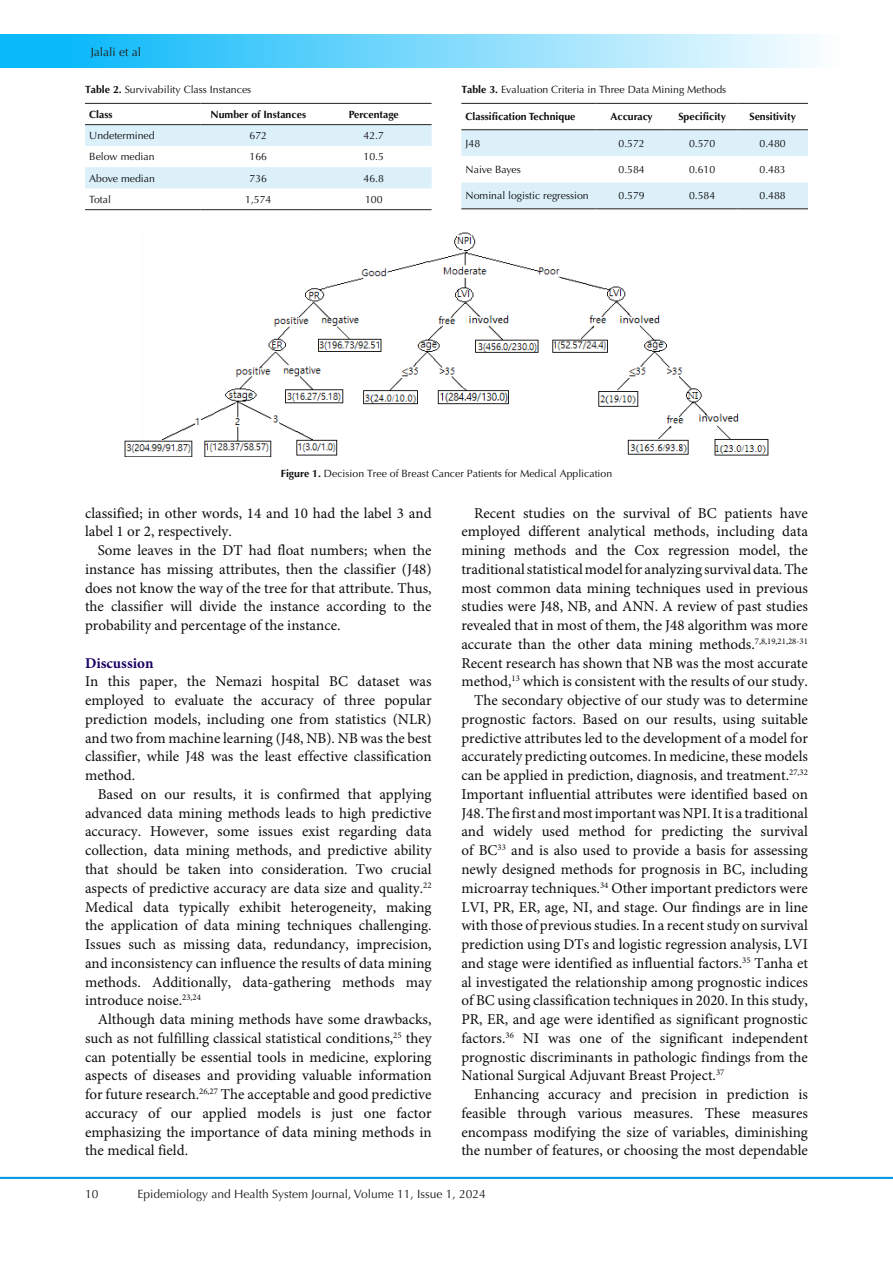
<style>
.page{position:relative;width:893px;height:1263px;background:#fff}
.page>*{position:absolute;margin:0;border:0;box-sizing:border-box;transform-origin:0 0}
.List_Paragraph{font:15px/18.8px "Minion Pro";color:#0d0d0d;text-align:justify}
.t1{font:700 15px "Minion Pro";color:#190066}
.t2{font:12px "Optima LT Std";color:#231f20}
.t3{font:10.5px "Optima LT Std";color:#0d0d0d}
.t4{font:700 10.5px "Optima LT Std";color:#0d0d0d}
.s1{font-weight:700}
</style>
<div class="page">
<hr style="left:0;top:1177px;width:893px;height:2px;background:#0099e5">
<div style="left:1px;top:35px;width:892px;height:33px;background:linear-gradient(to right,#00b4f9,#fff)"></div>
<svg style="left:85px;top:125px;width:347px;height:63px"></svg>
<hr style="left:85px;top:103px;width:116px;height:1px;background:#231f20">
<hr style="left:201px;top:103px;width:115px;height:1px;background:#231f20">
<hr style="left:316px;top:103px;width:116px;height:1px;background:#231f20">
<hr style="left:85px;top:124px;width:116px;height:1px;background:#231f20">
<hr style="left:201px;top:124px;width:115px;height:1px;background:#231f20">
<hr style="left:316px;top:124px;width:116px;height:1px;background:#231f20">
<hr style="left:85px;top:209px;width:116px;height:1px;background:#231f20">
<hr style="left:201px;top:209px;width:115px;height:1px;background:#231f20">
<hr style="left:316px;top:209px;width:116px;height:1px;background:#231f20">
<svg style="left:461px;top:130px;width:347px;height:78px"></svg>
<hr style="left:461px;top:103px;width:135px;height:1px;background:#231f20">
<hr style="left:596px;top:103px;width:71px;height:1px;background:#231f20">
<hr style="left:667px;top:103px;width:70px;height:1px;background:#231f20">
<hr style="left:737px;top:103px;width:71px;height:1px;background:#231f20">
<hr style="left:461px;top:129px;width:135px;height:1px;background:#231f20">
<hr style="left:596px;top:129px;width:71px;height:1px;background:#231f20">
<hr style="left:667px;top:129px;width:70px;height:1px;background:#231f20">
<hr style="left:737px;top:129px;width:71px;height:1px;background:#231f20">
<hr style="left:461px;top:208px;width:135px;height:1px;background:#231f20">
<hr style="left:596px;top:208px;width:71px;height:1px;background:#231f20">
<hr style="left:667px;top:208px;width:70px;height:1px;background:#231f20">
<hr style="left:737px;top:208px;width:71px;height:1px;background:#231f20">
<img style="left:124px;top:233px;width:645px;height:224px">
<p class="t2" style="left:91px;top:45px;width:52px">Jalali et al</p>
<p class="t3" style="left:85px;top:83px;width:168px"><span class="s1">Table 2.</span> Survivability Class Instances</p>
<p class="t4" style="left:89px;top:108px;width:25px">Class</p>
<p class="t4" style="left:211px;top:108px;width:97px">Number of Instances</p>
<p class="t4" style="left:349px;top:108px;width:51px">Percentage</p>
<p class="t3" style="left:89px;top:130px;width:67px">Undetermined</p>
<p class="t3" style="left:250px;top:130px;width:19px">672</p>
<p class="t3" style="left:364px;top:130px;width:22px">42.7</p>
<p class="t3" style="left:89px;top:151px;width:67px">Below median</p>
<p class="t3" style="left:250px;top:151px;width:19px">166</p>
<p class="t3" style="left:364px;top:151px;width:22px">10.5</p>
<p class="t3" style="left:89px;top:172px;width:67px">Above median</p>
<p class="t3" style="left:250px;top:172px;width:19px">736</p>
<p class="t3" style="left:364px;top:172px;width:22px">46.8</p>
<p class="t3" style="left:89px;top:193px;width:23px">Total</p>
<p class="t3" style="left:245px;top:193px;width:28px">1,574</p>
<p class="t3" style="left:365px;top:193px;width:19px">100</p>
<p class="t3" style="left:461px;top:83px;width:266px"><span class="s1">Table 3.</span> Evaluation Criteria in Three Data Mining Methods</p>
<p class="t4" style="left:466px;top:111px;width:111px">Classification Technique</p>
<p class="t4" style="left:610px;top:111px;width:44px">Accuracy</p>
<p class="t4" style="left:678px;top:111px;width:49px">Specificity</p>
<p class="t4" style="left:749px;top:111px;width:48px">Sensitivity</p>
<p class="t3" style="left:466px;top:137px;width:16px">J48</p>
<p class="t3" style="left:618px;top:137px;width:28px">0.572</p>
<p class="t3" style="left:689px;top:137px;width:28px">0.570</p>
<p class="t3" style="left:759px;top:137px;width:28px">0.480</p>
<p class="t3" style="left:466px;top:163px;width:57px">Naive Bayes</p>
<p class="t3" style="left:618px;top:163px;width:28px">0.584</p>
<p class="t3" style="left:689px;top:163px;width:28px">0.610</p>
<p class="t3" style="left:759px;top:163px;width:28px">0.483</p>
<p class="t3" style="left:466px;top:190px;width:125px">Nominal logistic regression</p>
<p class="t3" style="left:618px;top:190px;width:28px">0.579</p>
<p class="t3" style="left:689px;top:190px;width:28px">0.584</p>
<p class="t3" style="left:759px;top:190px;width:28px">0.488</p>
<p class="t3" style="left:281px;top:468px;width:333px"><span class="s1">Figure 1.</span> Decision Tree of Breast Cancer Patients for Medical Application</p>
<p class="List_Paragraph" style="left:85px;top:504px;width:348px">classified; in other words, 14 and 10 had the label 3 and label 1 or 2, respectively.</p>
<p class="List_Paragraph" style="left:85px;top:542px;width:348px;text-indent:13px">Some leaves in the DT had float numbers; when the instance has missing attributes, then the classifier (J48) does not know the way of the tree for that attribute. Thus, the classifier will divide the instance according to the probability and percentage of the instance.</p>
<p class="t1" style="left:85px;top:652px;width:70px">Discussion</p>
<p class="List_Paragraph" style="left:85px;top:673px;width:348px">In this paper, the Nemazi hospital BC dataset was employed to evaluate the accuracy of three popular prediction models, including one from statistics (NLR) and two from machine learning (J48, NB). NB was the best classifier, while J48 was the least effective classification method.</p>
<p class="List_Paragraph" style="left:85px;top:785px;width:348px;text-indent:13px">Based on our results, it is confirmed that applying advanced data mining methods leads to high predictive accuracy. However, some issues exist regarding data collection, data mining methods, and predictive ability that should be taken into consideration. Two crucial aspects of predictive accuracy are data size and quality.<sup>22<br></sup>Medical data typically exhibit heterogeneity, making the application of data mining techniques challenging.<br>Issues such as missing data, redundancy, imprecision, and inconsistency can influence the results of data mining methods. Additionally, data-gathering methods may introduce noise.<sup>23,24</sup></p>
<p class="List_Paragraph" style="left:85px;top:1010px;width:348px;text-indent:13px">Although data mining methods have some drawbacks, such as not fulfilling classical statistical conditions,<sup>25</sup> they can potentially be essential tools in medicine, exploring aspects of diseases and providing valuable information for future research.<sup>26,27</sup> The acceptable and good predictive accuracy of our applied models is just one factor emphasizing the importance of data mining methods in the medical field.</p>
<p class="List_Paragraph" style="left:461px;top:504px;width:348px;text-indent:13px">Recent studies on the survival of BC patients have employed different analytical methods, including data mining methods and the Cox regression model, the traditional statistical model for analyzing survival data. The most common data mining techniques used in previous studies were J48, NB, and ANN. A review of past studies revealed that in most of them, the J48 algorithm was more accurate than the other data mining methods.<sup>7,8,19,21,28-31<br></sup>Recent research has shown that NB was the most accurate method,<sup>13</sup> which is consistent with the results of our study.</p>
<p class="List_Paragraph" style="left:461px;top:692px;width:348px;text-indent:13px">The secondary objective of our study was to determine prognostic factors. Based on our results, using suitable predictive attributes led to the development of a model for accurately predicting outcomes. In medicine, these models can be applied in prediction, diagnosis, and treatment.<sup>27,32<br></sup>Important influential attributes were identified based on J48. The first and most important was NPI. It is a traditional and widely used method for predicting the survival of BC<sup>33</sup> and is also used to provide a basis for assessing newly designed methods for prognosis in BC, including microarray techniques.<sup>34</sup> Other important predictors were LVI, PR, ER, age, NI, and stage. Our findings are in line with those of previous studies. In a recent study on survival prediction using DTs and logistic regression analysis, LVI and stage were identified as influential factors.<sup>35</sup> Tanha et al investigated the relationship among prognostic indices of BC using classification techniques in 2020. In this study, PR, ER, and age were identified as significant prognostic factors.<sup>36</sup> NI was one of the significant independent prognostic discriminants in pathologic findings from the National Surgical Adjuvant Breast Project.<sup>37</sup></p>
<p class="List_Paragraph" style="left:461px;top:1085px;width:348px;text-indent:13px">Enhancing accuracy and precision in prediction is feasible through various measures. These measures encompass modifying the size of variables, diminishing the number of features, or choosing the most dependable</p>
<p class="t2" style="left:85px;top:1187px;width:15px">10</p>
<p class="t2" style="left:138px;top:1187px;width:350px">Epidemiology and Health System Journal, Volume 11, Issue 1, 2024</p>
</div>
